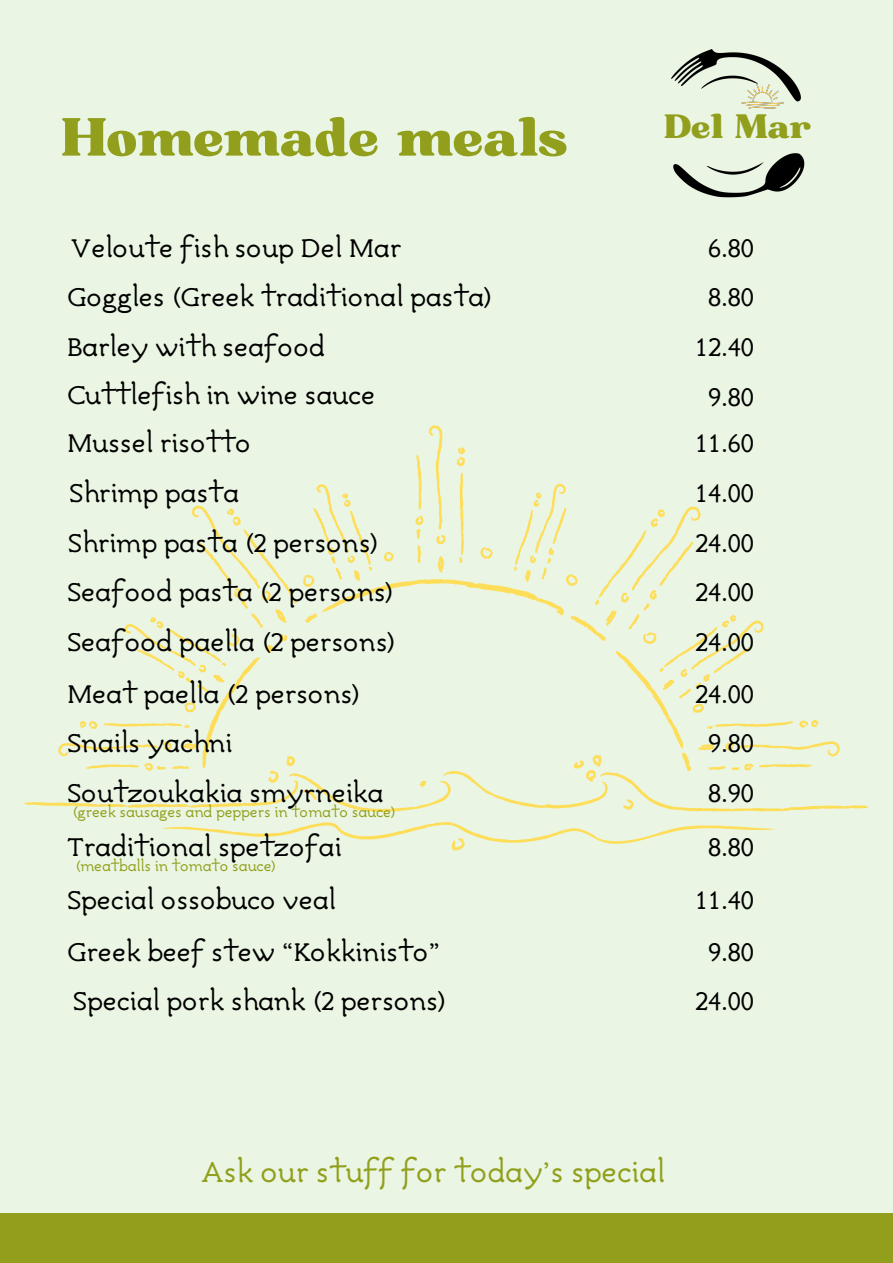
<style>
.page{position:relative;width:893px;height:1263px;background:#eaf6e3}
.page>*{position:absolute;margin:0;border:0;box-sizing:border-box;transform-origin:0 0}
.t1{font:51.75px "Bugaki";color:#919f1d}
.t2{font:32.7px "Bugaki";color:#919f1d}
.t3{font:30px "Avdira";color:#919f1d}
.t4{font:27px/50.1px "Avdira";color:#000}
.t5{font:15px "Avdira";color:#919f1d}
</style>
<div class="page">
<svg style="left:24px;top:425px;width:844px;height:425px"></svg>
<div style="left:0;top:1213px;width:893px;height:50px;background:#919f1d"></div>
<img style="left:671px;top:49px;width:134px;height:148px">
<img style="left:741px;top:84px;width:42px;height:25px">
<h1 class="t1" style="left:61px;top:105px;width:508px">Homemade meals</h1>
<p class="t2" style="left:664px;top:106px;width:148px">Del Mar</p>
<p class="t4" style="left:67px;top:224px;width:427px;line-height:48.9px">Veloute fish soup Del Mar<br>Goggles (Greek traditional pasta)<br>Barley with seafood<br>Cuttlefish in wine sauce<br>Mussel risotto</p>
<p class="t4" style="left:69px;top:469px;width:171px">Shrimp pasta</p>
<p class="t4" style="left:68px;top:519px;width:313px">Shrimp pasta (2 persons)</p>
<p class="t4" style="left:67px;top:568px;width:329px">Seafood pasta (2 persons)</p>
<p class="t4" style="left:67px;top:617px;width:331px;line-height:51.4px">Seafood paella (2 persons)<br>Meat paella (2 persons)</p>
<p class="t4" style="left:67px;top:719px;width:167px">Snails yachni</p>
<p class="t4" style="left:67px;top:769px;width:318px">Soutzoukakia smyrneika</p>
<p class="t5" style="left:73px;top:803px;width:325px">(greek sausages and peppers in tomato sauce)</p>
<p class="t4" style="left:67px;top:823px;width:276px">Traditional spetzofai</p>
<p class="t5" style="left:75px;top:857px;width:203px">(meatballs in tomato sauce)</p>
<p class="t4" style="left:67px;top:876px;width:270px">Special ossobuco veal</p>
<p class="t4" style="left:67px;top:927px;width:375px">Greek beef stew “Kokkinisto”</p>
<p class="t4" style="left:73px;top:977px;width:376px">Special pork shank (2 persons)</p>
<p class="t4" style="left:708px;top:224px;width:47px;line-height:49.7px">6.80<br>8.80</p>
<p class="t4" style="left:695px;top:323px;width:60px">12.40</p>
<p class="t4" style="left:708px;top:373px;width:47px">9.80</p>
<p class="t4" style="left:695px;top:419px;width:60px;text-align:justify">11.60<br>14.00<br>24.00<br>24.00<br>24.00<br>24.00</p>
<p class="t4" style="left:708px;top:719px;width:47px">9.80</p>
<p class="t4" style="left:708px;top:769px;width:47px">8.90</p>
<p class="t4" style="left:708px;top:823px;width:47px">8.80</p>
<p class="t4" style="left:695px;top:876px;width:60px">11.40</p>
<p class="t4" style="left:708px;top:927px;width:47px">9.80</p>
<p class="t4" style="left:695px;top:977px;width:60px">24.00</p>
<p class="t3" style="left:201px;top:1154px;width:465px">Ask our stuff for today’s special</p>
</div>
